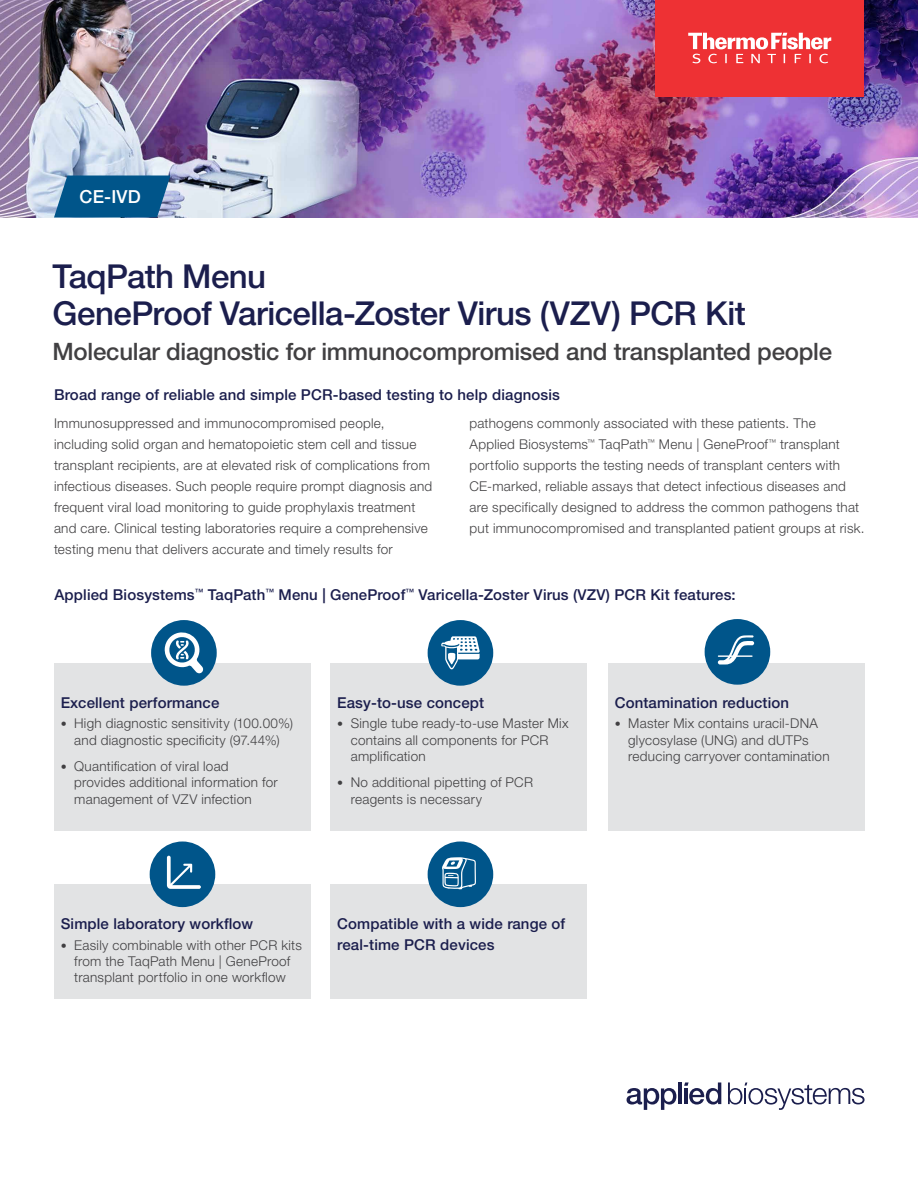
<style>
.page{position:relative;width:918px;height:1188px;background:#fff}
.page>*{position:absolute;margin:0;border:0;box-sizing:border-box;transform-origin:0 0}
.t1{font:500 33px/37.5px "Helvetica Neue LTW1 G";letter-spacing:-.02em;color:#1b1e4d}
.t2{font:500 24px "Helvetica Neue LTW1 G";letter-spacing:-.01em;color:#414042}
.t3{font:500 18px "Helvetica Neue LTW1 G";color:#fff}
.t4{font:500 15px/21px "Helvetica Neue LTW1 G";letter-spacing:.01em;color:#1b1e4d}
.t5{font:300 13.5px/21px "Helvetica Neue LTW1 G";letter-spacing:.02em;color:#414042}
.s1{font-size:12px}
</style>
<div class="page">
<img style="left:0;top:0;width:918px;height:217px">
<div style="left:330px;top:663px;width:257px;height:168px;background:#e2e3e4"></div>
<div style="left:330px;top:885px;width:257px;height:114px;background:#e2e3e4"></div>
<div style="left:428px;top:620px;width:65px;height:66px;background:#00558a;border-radius:50%"></div>
<div style="left:428px;top:841px;width:65px;height:66px;background:#00558a;border-radius:50%"></div>
<div style="left:54px;top:663px;width:257px;height:168px;background:#e2e3e4"></div>
<div style="left:151px;top:620px;width:66px;height:66px;background:#00558a;border-radius:50%"></div>
<div style="left:54px;top:885px;width:257px;height:114px;background:#e2e3e4"></div>
<div style="left:150px;top:841px;width:65px;height:66px;background:#00558a;border-radius:50%"></div>
<div style="left:608px;top:663px;width:257px;height:168px;background:#e2e3e4"></div>
<div style="left:705px;top:619px;width:65px;height:66px;background:#00558a;border-radius:50%"></div>
<svg style="left:167px;top:856px;width:34px;height:33px"></svg>
<svg style="left:164px;top:632px;width:40px;height:41px"></svg>
<svg style="left:718px;top:635px;width:36px;height:30px"></svg>
<svg style="left:442px;top:857px;width:34px;height:32px"></svg>
<svg style="left:441px;top:636px;width:39px;height:33px"></svg>
<svg style="left:54px;top:176px;width:116px;height:42px;background:#166294"></svg>
<svg style="left:728px;top:1082px;width:137px;height:28px"></svg>
<svg style="left:627px;top:1088px;width:49px;height:22px"></svg>
<hr style="left:678px;top:1082px;width:3px;height:22px;background:#1b1e4d">
<svg style="left:684px;top:1082px;width:37px;height:23px"></svg>
<div style="left:656px;top:0;width:208px;height:96px;background:#ee3134"></div>
<svg style="left:688px;top:33px;width:143px;height:30px"></svg>
<h3 class="t3" style="left:80px;top:186px;width:63px">CE-IVD</h3>
<h1 class="t1" style="left:52px;top:257px;width:695px">TaqPath Menu<br>GeneProof Varicella-Zoster Virus (VZV) PCR Kit</h1>
<h2 class="t2" style="left:52px;top:337px;width:781px">Molecular diagnostic for immunocompromised and transplanted people</h2>
<p class="t4" style="left:54px;top:384px;width:508px">Broad range of reliable and simple PCR-based testing to help diagnosis</p>
<p class="t5" style="left:54px;top:412px;width:380px">Immunosuppressed and immunocompromised people, including solid organ and hematopoietic stem cell and tissue transplant recipients, are at elevated risk of complications from infectious diseases. Such people require prompt diagnosis and frequent viral load monitoring to guide prophylaxis treatment and care. Clinical testing laboratories require a comprehensive testing menu that delivers accurate and timely results for</p>
<p class="t5" style="left:470px;top:413px;width:397px">pathogens commonly associated with these patients. The Applied Biosystems<sup>™</sup> TaqPath<sup>™</sup> Menu | GeneProof<sup>™</sup> transplant portfolio supports the testing needs of transplant centers with CE-marked, reliable assays that detect infectious diseases and are specifically designed to address the common pathogens that put immunocompromised and transplanted patient groups at risk.</p>
<p class="t4" style="left:54px;top:584px;width:683px">Applied Biosystems<sup>™</sup> TaqPath<sup>™</sup> Menu | GeneProof<sup>™</sup> Varicella-Zoster Virus (VZV) PCR Kit features:</p>
<p class="t4" style="left:61px;top:692px;width:160px">Excellent performance</p>
<p class="t5" style="left:61px;top:715px;width:234px;line-height:16.2px;text-align:center"><span class="s1">•</span> High diagnostic sensitivity (100.00%) and diagnostic specificity (97.44%)</p>
<p class="t5" style="left:74px;top:758px;width:205px;line-height:16.2px;text-indent:-14px"><span class="s1">•</span> Quantification of viral load provides additional information for management of VZV infection</p>
<p class="t4" style="left:337px;top:692px;width:149px">Easy-to-use concept</p>
<p class="t5" style="left:351px;top:715px;width:219px;line-height:16.2px;text-indent:-14px"><span class="s1">•</span> Single tube ready-to-use Master Mix contains all components for PCR amplification</p>
<p class="t5" style="left:351px;top:774px;width:184px;line-height:16.2px;text-indent:-14px"><span class="s1">•</span> No additional pipetting of PCR reagents is necessary</p>
<p class="t4" style="left:61px;top:913px;width:194px">Simple laboratory workflow</p>
<p class="t5" style="left:61px;top:937px;width:243px;line-height:16.2px;text-align:center"><span class="s1">•</span> Easily combinable with other PCR kits from the TaqPath Menu | GeneProof transplant portfolio in one workflow</p>
<p class="t4" style="left:337px;top:913px;width:230px">Compatible with a wide range of real-time PCR devices</p>
<p class="t4" style="left:615px;top:692px;width:176px">Contamination reduction</p>
<p class="t5" style="left:628px;top:715px;width:203px;line-height:16.2px;text-indent:-14px"><span class="s1">•</span> Master Mix contains uracil-DNA glycosylase (UNG) and dUTPs reducing carryover contamination</p>
</div>
